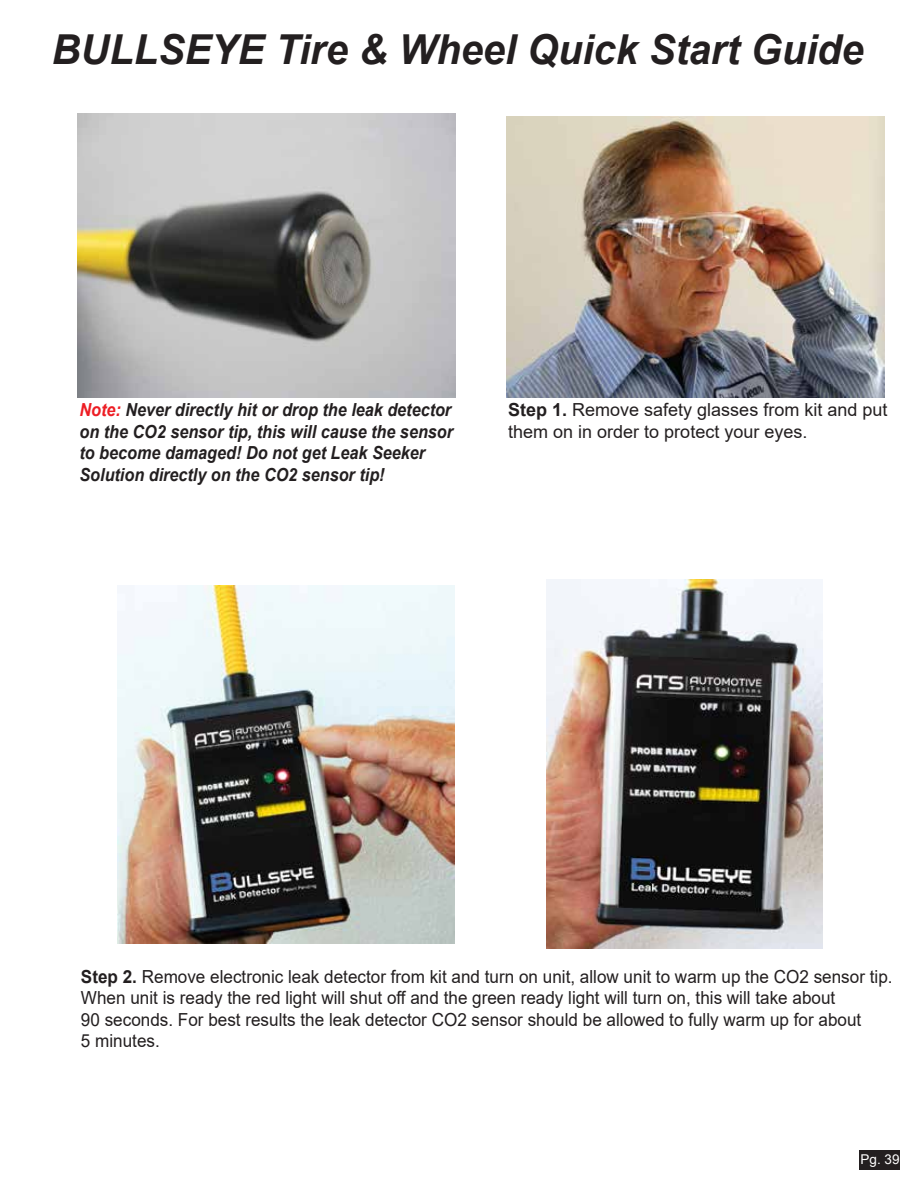
<style>
.page{position:relative;width:918px;height:1188px;background:#fff}
.page>*{position:absolute;margin:0;border:0;box-sizing:border-box;transform-origin:0 0}
.t1{font:italic 700 41.25px "Arial";color:#231f20;scale:.96 1}
.t2{font:18px/21.6px "Arial";color:#231f20;scale:.95 1}
.t3{font:italic 700 18px/21.6px "Arial";color:#231f20;scale:.9 1}
.t4{font:18px/21.6px "Arial";color:#231f20}
.t5{font:13.5px "Arial";color:#fff}
.s1{color:#ed1d24}
.s2{font-weight:700}
</style>
<div class="page">
<div style="left:860px;top:1151px;width:40px;height:19px;background:#231f20"></div>
<img style="left:507px;top:116px;width:378px;height:281px">
<img style="left:77px;top:113px;width:378px;height:284px">
<img style="left:546px;top:579px;width:277px;height:370px">
<img style="left:118px;top:586px;width:336px;height:358px">
<h1 class="t1" style="left:52px;top:22px;width:847px">BULLSEYE Tire &amp; Wheel Quick Start Guide</h1>
<p class="t3" style="left:79px;top:400px;width:417px"><span class="s1">Note:</span> Never directly hit or drop the leak detector on the CO2 sensor tip, this will cause the sensor to become damaged! Do not get Leak Seeker Solution directly on the CO2 sensor tip!</p>
<p class="t4" style="left:508px;top:399px;width:381px"><span class="s2">Step 1.</span> Remove safety glasses from kit and put them on in order to protect your eyes.</p>
<p class="t2" style="left:81px;top:965px;width:856px"><span class="s2">Step 2.</span> Remove electronic leak detector from kit and turn on unit, allow unit to warm up the CO2 sensor tip.<br>When unit is ready the red light will shut off and the green ready light will turn on, this will take about<br>90 seconds. For best results the leak detector CO2 sensor should be allowed to fully warm up for about<br>5 minutes.</p>
<p class="t5" style="left:861px;top:1150px;width:41px">Pg. 39</p>
</div>
